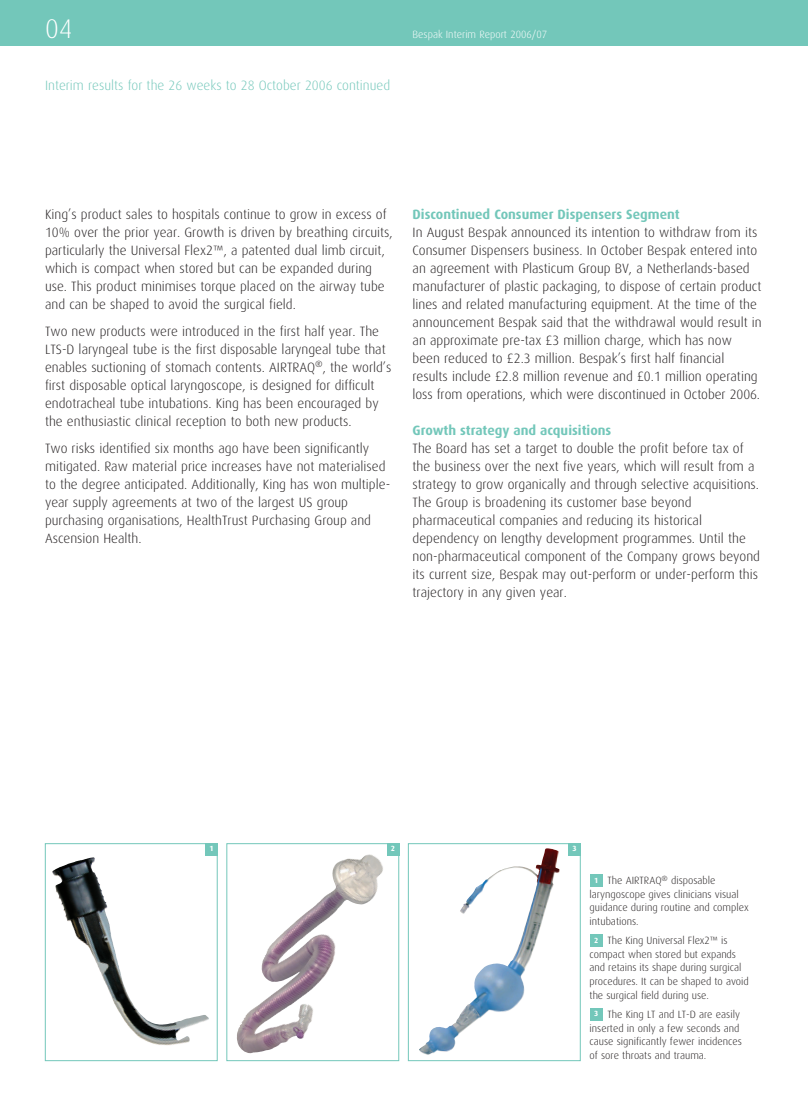
<style>
.page{position:relative;width:808px;height:1106px;background:#fff}
.page>*{position:absolute;margin:0;border:0;box-sizing:border-box;transform-origin:0 0}
.t1{font:300 27px "Dax OT";color:#fff}
.t2{font:300 13.5px/18px "Dax OT";color:#231f20}
.t3{font:700 13.5px "Dax OT";color:#73c7ba}
.t4{font:300 13.5px "Dax OT";color:#73c7ba}
.t5{font:300 10.5px/13.5px "Dax OT";color:#231f20}
.t6{font:300 10.5px "Dax OT";color:#fff}
.t7{font:700 7.5px "Dax OT";color:#fff}
</style>
<div class="page">
<div style="left:0;top:0;width:808px;height:45px;background:#73c7ba"></div>
<img style="left:56px;top:857px;width:153px;height:188px">
<div style="left:45px;top:843px;width:173px;height:217px;border:1px solid #73c7ba"></div>
<img style="left:256px;top:854px;width:127px;height:196px">
<div style="left:226px;top:843px;width:173px;height:217px;border:1px solid #73c7ba"></div>
<img style="left:419px;top:848px;width:141px;height:207px">
<div style="left:408px;top:843px;width:173px;height:217px;border:1px solid #73c7ba"></div>
<div style="left:590px;top:934px;width:12px;height:12px;background:#73c7ba"></div>
<div style="left:590px;top:875px;width:12px;height:12px;background:#73c7ba"></div>
<div style="left:387px;top:843px;width:12px;height:12px;background:#73c7ba"></div>
<div style="left:568px;top:843px;width:12px;height:12px;background:#73c7ba"></div>
<div style="left:206px;top:843px;width:12px;height:12px;background:#73c7ba"></div>
<div style="left:590px;top:1008px;width:12px;height:12px;background:#73c7ba"></div>
<h1 class="t1" style="left:45px;top:19px;width:29px">04</h1>
<p class="t6" style="left:412px;top:30px;width:136px">Bespak Interim Report 2006/07</p>
<p class="t4" style="left:45px;top:81px;width:347px">Interim results for the 26 weeks to 28 October 2006 continued</p>
<p class="t2" style="left:45px;top:207px;width:349px">King’s product sales to hospitals continue to grow in excess of 10% over the prior year. Growth is driven by breathing circuits, particularly the Universal Flex2™, a patented dual limb circuit, which is compact when stored but can be expanded during use. This product minimises torque placed on the airway tube and can be shaped to avoid the surgical field.</p>
<p class="t2" style="left:45px;top:324px;width:348px">Two new products were introduced in the first half year. The LTS-D laryngeal tube is the first disposable laryngeal tube that enables suctioning of stomach contents. AIRTRAQ<sup>®</sup>, the world’s first disposable optical laryngoscope, is designed for difficult endotracheal tube intubations. King has been encouraged by the enthusiastic clinical reception to both new products.</p>
<p class="t2" style="left:45px;top:441px;width:347px">Two risks identified six months ago have been significantly mitigated. Raw material price increases have not materialised to the degree anticipated. Additionally, King has won multiple&shy;year supply agreements at two of the largest US group purchasing organisations, HealthTrust Purchasing Group and Ascension Health.</p>
<p class="t3" style="left:412px;top:210px;width:269px">Discontinued Consumer Dispensers Segment</p>
<p class="t2" style="left:412px;top:225px;width:351px">In August Bespak announced its intention to withdraw from its Consumer Dispensers business. In October Bespak entered into an agreement with Plasticum Group BV, a Netherlands-based manufacturer of plastic packaging, to dispose of certain product lines and related manufacturing equipment. At the time of the announcement Bespak said that the withdrawal would result in an approximate pre-tax £3 million charge, which has now been reduced to £2.3 million. Bespak’s first half financial results include £2.8 million revenue and £0.1 million operating loss from operations, which were discontinued in October 2006.</p>
<p class="t3" style="left:412px;top:426px;width:200px">Growth strategy and acquisitions</p>
<p class="t2" style="left:412px;top:441px;width:349px">The Board has set a target to double the profit before tax of the business over the next five years, which will result from a strategy to grow organically and through selective acquisitions.<br>The Group is broadening its customer base beyond pharmaceutical companies and reducing its historical dependency on lengthy development programmes. Until the non-pharmaceutical component of the Company grows beyond its current size, Bespak may out-perform or under-perform this trajectory in any given year.</p>
<p class="t7" style="left:209px;top:846px;width:6px">1</p>
<p class="t7" style="left:391px;top:846px;width:6px">2</p>
<p class="t7" style="left:572px;top:846px;width:6px">3</p>
<p class="t5" style="left:590px;top:875px;width:161px;text-indent:18px">The AIRTRAQ<sup>®</sup> disposable laryngoscope gives clinicians visual guidance during routine and complex intubations.</p>
<p class="t5" style="left:590px;top:935px;width:161px;text-indent:18px">The King Universal Flex2™ is compact when stored but expands and retains its shape during surgical procedures. It can be shaped to avoid the surgical field during use.</p>
<p class="t5" style="left:590px;top:1008px;width:154px;text-indent:18px">The King LT and LT-D are easily inserted in only a few seconds and cause significantly fewer incidences of sore throats and trauma.</p>
<p class="t7" style="left:594px;top:877px;width:6px">1</p>
<p class="t7" style="left:594px;top:937px;width:6px">2</p>
<p class="t7" style="left:594px;top:1011px;width:6px">3</p>
</div>
